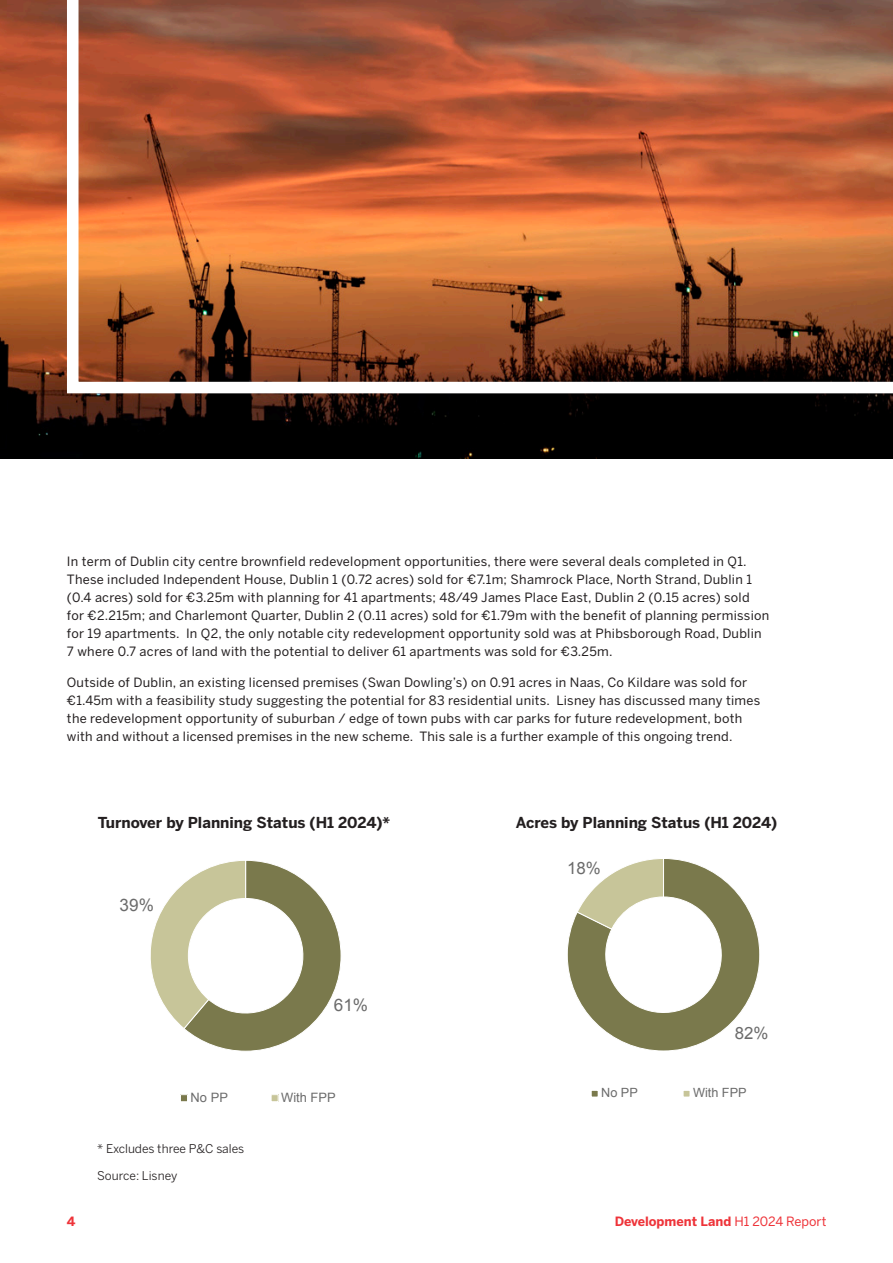
<style>
.page{position:relative;width:893px;height:1263px;background:#fff}
.page>*{position:absolute;margin:0;border:0;box-sizing:border-box;transform-origin:0 0}
.t1{font:17.1px "Arial";color:#6b6b6b}
.t2{font:16.8px "Arial";color:#6b6b6b}
.t3{font:700 15px "Benton Sans";color:#231f20}
.t4{font:12.9px "Arial";color:#6b6b6b}
.t5{font:12.75px/18px "Benton Sans";letter-spacing:.02em;color:#231f20}
.t6{font:700 12.75px "Benton Sans";color:#ee3339}
.t7{font:12.75px "Arial";color:#6b6b6b}
.t8{font:12px "Benton Sans";color:#231f20}
.s1{font-weight:400}
</style>
<div class="page">
<img style="left:0;top:0;width:893px;height:458px">
<svg style="left:61px;top:0;width:832px;height:399px;background:#ae623d"></svg>
<svg style="left:150px;top:860px;width:191px;height:192px"></svg>
<div style="left:180px;top:1095px;width:8px;height:7px;background:#7a794c"></div>
<div style="left:180px;top:1094px;width:8px;height:8px;border:1px solid #fff"></div>
<div style="left:271px;top:1095px;width:7px;height:7px;background:#c7c599"></div>
<div style="left:271px;top:1094px;width:8px;height:8px;border:1px solid #fff"></div>
<svg style="left:567px;top:858px;width:193px;height:193px"></svg>
<div style="left:591px;top:1090px;width:7px;height:7px;background:#7a794c"></div>
<div style="left:591px;top:1090px;width:8px;height:7px;border:1px solid #fff"></div>
<div style="left:683px;top:1090px;width:7px;height:7px;background:#c7c599"></div>
<div style="left:683px;top:1090px;width:7px;height:7px;border:1px solid #fff"></div>
<p class="t5" style="left:67px;top:553px;width:704px">In term of Dublin city centre brownfield redevelopment opportunities, there were several deals completed in Q1.<br>These included Independent House, Dublin 1 (0.72 acres) sold for €7.1m; Shamrock Place, North Strand, Dublin 1 (0.4 acres) sold for €3.25m with planning for 41 apartments; 48/49 James Place East, Dublin 2 (0.15 acres) sold for €2.215m; and Charlemont Quarter, Dublin 2 (0.11 acres) sold for €1.79m with the benefit of planning permission for 19 apartments. In Q2, the only notable city redevelopment opportunity sold was at Phibsborough Road, Dublin 7 where 0.7 acres of land with the potential to deliver 61 apartments was sold for €3.25m.</p>
<p class="t5" style="left:67px;top:674px;width:695px">Outside of Dublin, an existing licensed premises (Swan Dowling’s) on 0.91 acres in Naas, Co Kildare was sold for €1.45m with a feasibility study suggesting the potential for 83 residential units. Lisney has discussed many times the redevelopment opportunity of suburban / edge of town pubs with car parks for future redevelopment, both with and without a licensed premises in the new scheme. This sale is a further example of this ongoing trend.</p>
<p class="t3" style="left:98px;top:813px;width:294px">Turnover by Planning Status (H1 2024)*</p>
<h1 class="t1" style="left:120px;top:893px;width:36px">39%</h1>
<h1 class="t1" style="left:334px;top:993px;width:36px">61%</h1>
<p class="t4" style="left:191px;top:1089px;width:39px">No PP</p>
<p class="t4" style="left:281px;top:1089px;width:56px">With FPP</p>
<p class="t8" style="left:97px;top:1141px;width:149px">* Excludes three P&amp;C sales</p>
<p class="t8" style="left:97px;top:1168px;width:82px">Source: Lisney</p>
<p class="t3" style="left:516px;top:813px;width:263px">Acres by Planning Status (H1 2024)</p>
<h2 class="t2" style="left:567px;top:857px;width:35px">18%</h2>
<h2 class="t2" style="left:735px;top:1022px;width:35px">82%</h2>
<p class="t7" style="left:601px;top:1084px;width:38px">No PP</p>
<p class="t7" style="left:693px;top:1084px;width:55px">With FPP</p>
<p class="t6" style="left:67px;top:1213px;width:10px">4</p>
<p class="t6" style="left:615px;top:1213px;width:213px">Development Land <span class="s1">H1 2024 Report</span></p>
</div>
